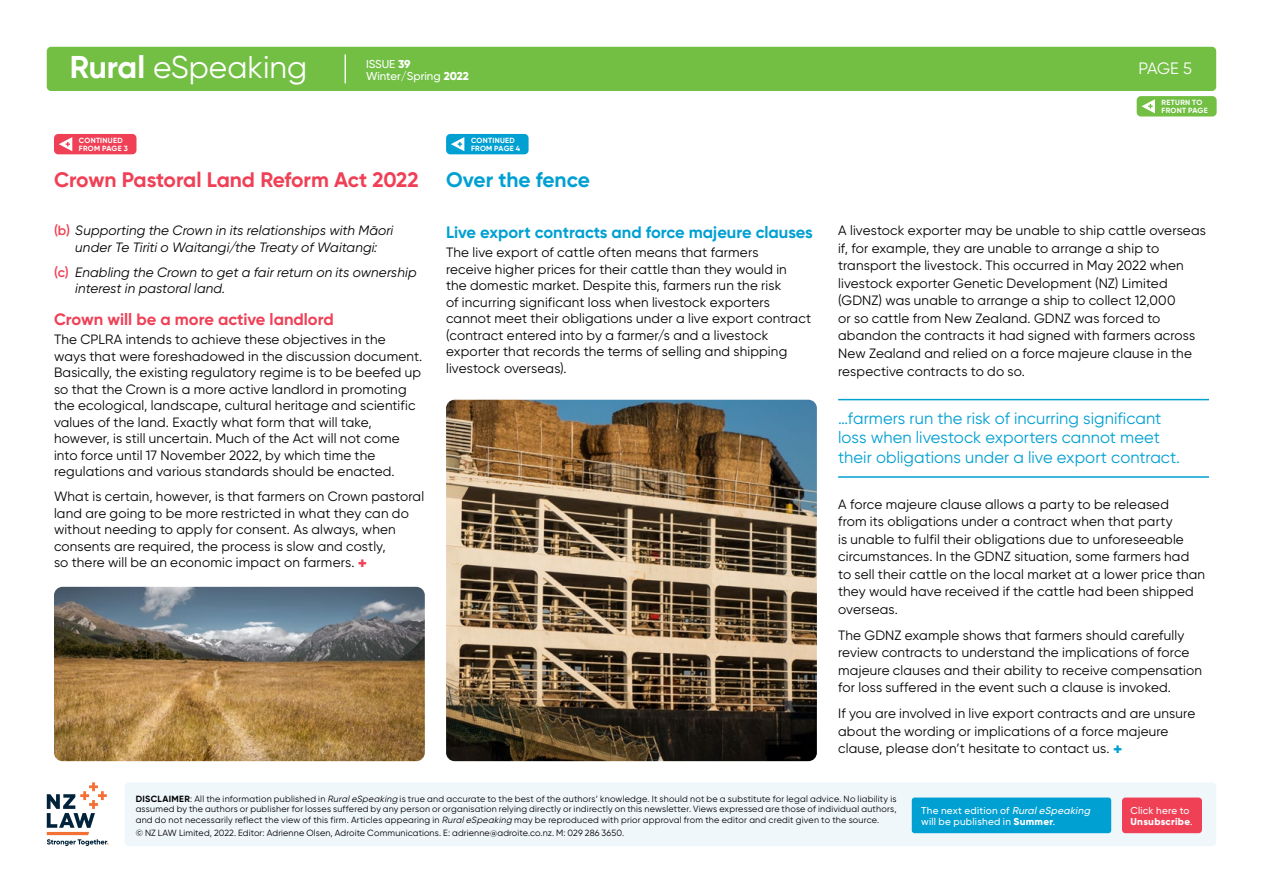
<style>
.page{position:relative;width:1263px;height:893px;background:#fff}
.page>*{position:absolute;margin:0;border:0;box-sizing:border-box;transform-origin:0 0}
.t1{font:31.5px "Uniform";color:#fff}
.t2{font:31.5px "Gilroy";color:#fff}
.t3{font:700 21px "Gilroy";letter-spacing:-.01em;color:#ef4056}
.t4{font:700 21px "Gilroy";color:#00a0d2}
.t5{font:16.5px/19.5px "Gilroy";letter-spacing:.005em;color:#00a0d2}
.t6{font:700 16.5px "Gilroy";color:#00a0d2}
.t7{font:700 16.5px "Gilroy";color:#ef4056}
.t8{font:16.5px "Gilroy";color:#fff}
.t9{font:13.5px/16.5px "Gilroy";letter-spacing:.01em;color:#000}
.t10{font:italic 13.5px/16.5px "Gilroy";letter-spacing:.005em;color:#000;text-align:center}
.t11{font:500 11.4px/12.5px "Gilroy";color:#fff}
.t12{font:500 10.05px/10.9px "Gilroy";letter-spacing:.025em;color:#fff}
.t13{font:500 9.6px "Uniform Condensed";color:#fff}
.t14{font:500 9.6px "Uniform";color:#fff}
.t15{font:9px/10.5px "Gilroy";letter-spacing:.015em;color:#000;text-align:justify}
.t16{font:700 7.5px/7.5px "Gilroy";letter-spacing:.035em;color:#fff}
.s1{font-weight:700}
.s2{font-weight:800}
.s3{font-weight:900}
.s4{font-family:"Uniform";font-weight:900}
.s5{font-weight:600;font-style:normal;color:#ef4056}
.s6{font-weight:800;font-size:16.5px;color:#ef4056}
.s7{font-weight:800;font-size:16.5px;color:#00a0d2}
.s8{font-style:italic}
</style>
<div class="page">
<svg style="left:47px;top:782px;width:61px;height:64px"></svg>
<div style="left:125px;top:782px;width:1091px;height:64px;background:#eff7fb;border-radius:4px"></div>
<div style="left:912px;top:797px;width:199px;height:36px;background:#00a0d2;border-radius:3px"></div>
<div style="left:1122px;top:797px;width:80px;height:36px;background:#ef4056;border-radius:3px"></div>
<div style="left:47px;top:47px;width:1169px;height:44px;background:#72bf44;border-radius:4px"></div>
<svg style="left:344px;top:55px;width:2px;height:29px"></svg>
<div style="left:1137px;top:96px;width:79px;height:21px;background:#72bf44;border-radius:4px"></div>
<svg style="left:1141px;top:99px;width:14px;height:14px"></svg>
<div style="left:54px;top:134px;width:82px;height:20px;background:#ef4056;border-radius:4px"></div>
<svg style="left:59px;top:137px;width:13px;height:14px"></svg>
<div style="left:446px;top:134px;width:83px;height:20px;background:#00a0d2;border-radius:4px"></div>
<svg style="left:451px;top:137px;width:13px;height:14px"></svg>
<img style="left:54px;top:587px;width:371px;height:174px">
<img style="left:446px;top:400px;width:371px;height:361px">
<hr style="left:838px;top:399px;width:371px;height:1px;background:#00a0d2">
<hr style="left:838px;top:476px;width:371px;height:2px;background:#00a0d2">
<h1 class="t2" style="left:70px;top:48px;width:239px"><span class="s1">Rural</span> eSpeaking</h1>
<p class="t8" style="left:1138px;top:58px;width:55px">PAGE 5</p>
<p class="t16" style="left:1161px;top:99px;width:48px">RETURN TO<br>FRONT PAGE</p>
<p class="t11" style="left:366px;top:57px;width:104px">ISSUE <span class="s2">39<br></span>Winter/Spring <span class="s2">2022</span></p>
<h1 class="t1" style="left:70px;top:57px;width:250px"><span class="s1">Rural</span> eSpeaking</h1>
<p class="t14" style="left:367px;top:65px;width:43px">ISSUE <span class="s3">34</span></p>
<p class="t13" style="left:367px;top:76px;width:60px">Summer <span class="s4">2020</span></p>
<p class="t16" style="left:79px;top:137px;width:50px">CONTINUED<br>FROM PAGE 3</p>
<p class="t16" style="left:471px;top:137px;width:51px">CONTINUED<br>FROM PAGE 4</p>
<h2 class="t3" style="left:54px;top:166px;width:366px">Crown Pastoral Land Reform Act 2022</h2>
<h2 class="t4" style="left:446px;top:166px;width:145px">Over the fence</h2>
<p class="t10" style="left:54px;top:222px;width:341px"><span class="s5">(b)</span> Supporting the Crown in its relationships with Māori under Te Tiriti o Waitangi/the Treaty of Waitangi:</p>
<p class="t10" style="left:75px;top:263px;width:343px;text-align:left;text-indent:-21px"><span class="s5">(c)</span> Enabling the Crown to get a fair return on its ownership interest in pastoral land.</p>
<p class="t7" style="left:54px;top:308px;width:281px">Crown will be a more active landlord</p>
<p class="t9" style="left:54px;top:331px;width:370px">The CPLRA intends to achieve these objectives in the<br>ways that were foreshadowed in the discussion document.<br>Basically, the existing regulatory regime is to be beefed up so that the Crown is a more active landlord in promoting the ecological, landscape, cultural heritage and scientific values of the land. Exactly what form that will take, however, is still uncertain. Much of the Act will not come into force until 17 November 2022, by which time the regulations and various standards should be enacted.</p>
<p class="t9" style="left:54px;top:488px;width:372px">What is certain, however, is that farmers on Crown pastoral land are going to be more restricted in what they can do without needing to apply for consent. As always, when consents are required, the process is slow and costly,<br>so there will be an economic impact on farmers. <span class="s6">+</span></p>
<p class="t6" style="left:446px;top:221px;width:368px">Live export contracts and force majeure clauses</p>
<p class="t9" style="left:446px;top:244px;width:367px">The live export of cattle often means that farmers<br>receive higher prices for their cattle than they would in<br>the domestic market. Despite this, farmers run the risk<br>of incurring significant loss when livestock exporters cannot meet their obligations under a live export contract (contract entered into by a farmer/s and a livestock exporter that records the terms of selling and shipping livestock overseas).</p>
<p class="t9" style="left:838px;top:221px;width:369px;line-height:17.5px">A livestock exporter may be unable to ship cattle overseas if, for example, they are unable to arrange a ship to transport the livestock. This occurred in May 2022 when livestock exporter Genetic Development (NZ) Limited (GDNZ) was unable to arrange a ship to collect 12,000<br>or so cattle from New Zealand. GDNZ was forced to abandon the contracts it had signed with farmers across New Zealand and relied on a force majeure clause in the respective contracts to do so.</p>
<p class="t5" style="left:838px;top:408px;width:343px">…farmers run the risk of incurring significant loss when livestock exporters cannot meet their obligations under a live export contract.</p>
<p class="t9" style="left:838px;top:495px;width:368px;line-height:17.5px">A force majeure clause allows a party to be released<br>from its obligations under a contract when that party<br>is unable to fulfil their obligations due to unforeseeable circumstances. In the GDNZ situation, some farmers had to sell their cattle on the local market at a lower price than they would have received if the cattle had been shipped overseas.</p>
<p class="t9" style="left:838px;top:626px;width:365px;line-height:17.5px">The GDNZ example shows that farmers should carefully review contracts to understand the implications of force majeure clauses and their ability to receive compensation for loss suffered in the event such a clause is invoked.</p>
<p class="t9" style="left:838px;top:704px;width:359px;line-height:17.5px">If you are involved in live export contracts and are unsure about the wording or implications of a force majeure clause, please don’t hesitate to contact us. <span class="s7">+</span></p>
<p class="t15" style="left:136px;top:793px;width:762px"><span class="s1">DISCLAIMER</span>: All the information published in <span class="s8">RuraleSpeaking</span> is true and accurate to the best of the authors’ knowledge. It should not be a substitute for legal advice. No liability is assumed by the authors or publisher for losses suffered by any person or organisation relying directly or indirectly on this newsletter. Views expressed are those of individual authors, and do not necessarily reflect the view of this firm. Articles appearing in <span class="s8">RuraleSpeaking</span> may be reproduced with prior approval from the editor and credit given to the source.</p>
<p class="t15" style="left:136px;top:828px;width:490px">© NZ LAW Limited, 2022. Editor: Adrienne Olsen, Adroite Communications. E: adrienne@adroite.co.nz. M: 029 286 3650.</p>
<p class="t12" style="left:921px;top:804px;width:173px">The next edition of <span class="s8">RuraleSpeaking </span>will be published in <span class="s2">Summer</span>.</p>
<p class="t12" style="left:1130px;top:804px;width:64px">Click here to<br><span class="s2">Unsubscribe</span>.</p>
</div>
